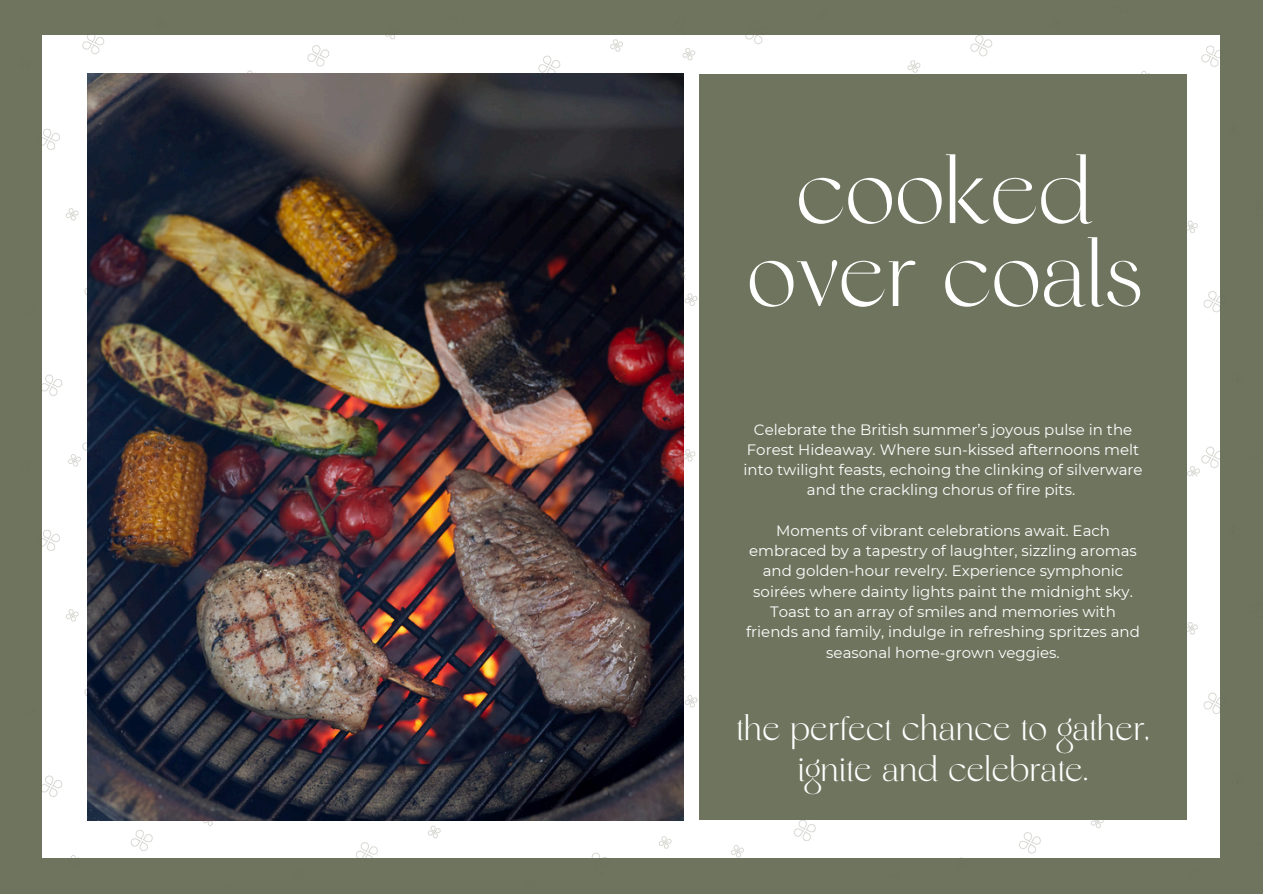
<style>
.page{position:relative;width:1263px;height:894px;background:#fff}
.page>*{position:absolute;margin:0;border:0;box-sizing:border-box;transform-origin:0 0}
.t1{font:100 82.95px/82.8px "Original";color:#fff;text-align:center}
.t2{font:100 31.2px/40.5px "Original";color:#fff;text-align:center}
.t3{font:15px/20.2px "Montserrat";color:#fff;text-align:center}
</style>
<div class="page">
<div style="left:0;top:0;width:1263px;height:893px;background:#6f745e"></div>
<div style="left:42px;top:35px;width:641px;height:376px;background:#fff"></div>
<div style="left:42px;top:411px;width:641px;height:447px;background:#fff"></div>
<div style="left:683px;top:35px;width:537px;height:366px;background:#fff"></div>
<div style="left:683px;top:401px;width:537px;height:457px;background:#fff"></div>
<img style="left:88px;top:74px;width:595px;height:746px">
<div style="left:699px;top:74px;width:488px;height:745px;background:#6f745e"></div>
<p class="t1" style="left:747px;top:158px;width:398px">cooked over coals</p>
<h1 class="t3" style="left:743px;top:419px;width:401px">Celebrate the British summer’s joyous pulse in the Forest Hideaway. Where sun-kissed afternoons melt into twilight feasts, echoing the clinking of silverware and the crackling chorus of fire pits.</h1>
<p class="t3" style="left:746px;top:520px;width:395px">Moments of vibrant celebrations await. Each embraced by a tapestry of laughter, sizzling aromas and golden-hour revelry. Experience symphonic soirées where dainty lights paint the midnight sky.<br>Toast to an array of smiles and memories with friends and family, indulge in refreshing spritzes and seasonal home-grown veggies.</p>
<p class="t2" style="left:736px;top:711px;width:415px">the perfect chance to gather, ignite and celebrate.</p>
</div>
